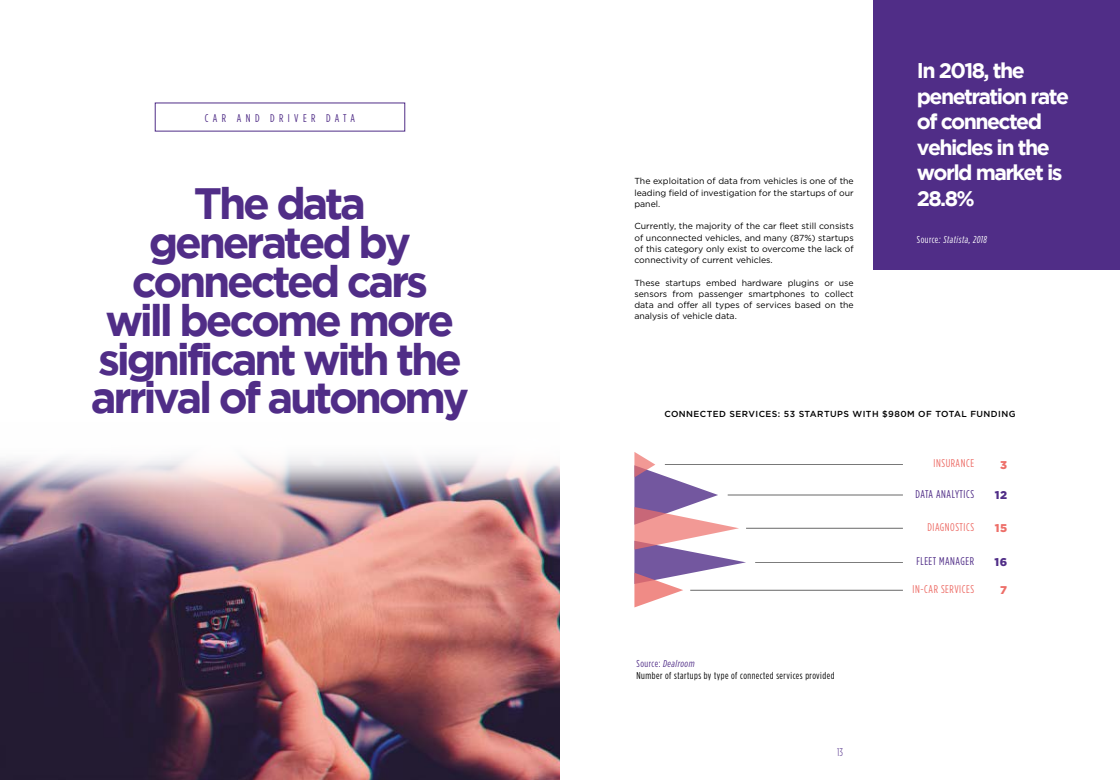
<style>
.page{position:relative;width:1120px;height:780px;background:#fff}
.page>*{position:absolute;margin:0;border:0;box-sizing:border-box;transform-origin:0 0}
.t1{font:700 43.75px/38.8px "Gotham";letter-spacing:-.075em;color:#502d87;text-align:center}
.t2{font:700 21.25px/25.5px "Gotham";letter-spacing:-.075em;color:#fff}
.t3{font:11.25px "Gotham Condensed";letter-spacing:.05em;color:#ed6e68}
.t4{font:11.25px "Gotham Condensed";letter-spacing:.05em;color:#502d87}
.t5{font:11.25px "Gotham Condensed";letter-spacing:.39em;color:#502d87}
.t6{font:900 11.25px "Gotham";color:#ed6e68}
.t7{font:900 11.25px "Gotham";color:#502d87}
.t8{font:300 11.25px "Gotham Condensed";color:#502d87}
.t9{font:10px/12px "Gotham Condensed";letter-spacing:.05em;color:#000}
.t10{font:italic 10px "Gotham Condensed";letter-spacing:.045em;color:#fff}
.t11{font:8.75px/11.2px "Gotham";color:#000;text-align:justify}
.t12{font:500 8.75px "Gotham";letter-spacing:.05em;color:#000}
.s1{font-style:normal}
.s2{color:#502d87}
.s3{font-style:italic;color:#502d87}
</style>
<div class="page">
<img style="left:0;top:457px;width:560px;height:323px">
<div style="left:873px;top:0;width:247px;height:269px;background:#502d87"></div>
<hr style="left:665px;top:464px;width:238px;height:1px;background:#000">
<hr style="left:746px;top:528px;width:157px;height:1px;background:#000">
<hr style="left:727px;top:494px;width:176px;height:1px;background:#000">
<hr style="left:755px;top:562px;width:148px;height:1px;background:#000">
<hr style="left:690px;top:590px;width:213px;height:1px;background:#000">
<svg style="left:634px;top:452px;width:112px;height:155px"></svg>
<p class="t5" style="left:205px;top:111px;width:152px">CAR AND DRIVER DATA</p>
<h1 class="t1" style="left:91px;top:183px;width:380px">The data generated by connected cars<br>will become more significant with the arrival of autonomy</h1>
<p class="t11" style="left:634px;top:175px;width:221px">The exploitation of data from vehicles is one of the leading field of investigation for the startups of our panel.</p>
<p class="t11" style="left:634px;top:220px;width:221px">Currently, the majority of the car fleet still consists of unconnected vehicles, and many (87%) startups of this category only exist to overcome the lack of connectivity of current vehicles.</p>
<p class="t11" style="left:634px;top:277px;width:221px">These startups embed hardware plugins or use sensors from passenger smartphones to collect data and offer all types of services based on the analysis of vehicle data.</p>
<h2 class="t2" style="left:917px;top:57px;width:154px">In 2018, the penetration rate of connected vehicles in the world market is<br>28.8%</h2>
<p class="t10" style="left:917px;top:234px;width:72px"><span class="s1">Source</span>: Statista, 2018</p>
<p class="t12" style="left:664px;top:408px;width:353px">CONNECTED SERVICES: 53 STARTUPS WITH $980M OF TOTAL FUNDING</p>
<p class="t9" style="left:636px;top:657px;width:199px"><span class="s2">Source:</span> <span class="s3">Dealroom<br></span>Number of startups by type of connected services provided</p>
<p class="t8" style="left:837px;top:746px;width:7px">13</p>
<p class="t3" style="left:933px;top:457px;width:42px">INSURANCE</p>
<p class="t6" style="left:1000px;top:458px;width:8px">3</p>
<p class="t4" style="left:915px;top:487px;width:60px">DATA ANALYTICS</p>
<p class="t7" style="left:995px;top:488px;width:14px">12</p>
<p class="t3" style="left:927px;top:520px;width:48px">DIAGNOSTICS</p>
<p class="t6" style="left:994px;top:521px;width:14px">15</p>
<p class="t4" style="left:916px;top:554px;width:59px">FLEET MANAGER</p>
<p class="t3" style="left:912px;top:582px;width:63px">IN-CAR SERVICES</p>
<p class="t7" style="left:994px;top:555px;width:14px">16</p>
<p class="t6" style="left:1000px;top:583px;width:8px">7</p>
</div>
